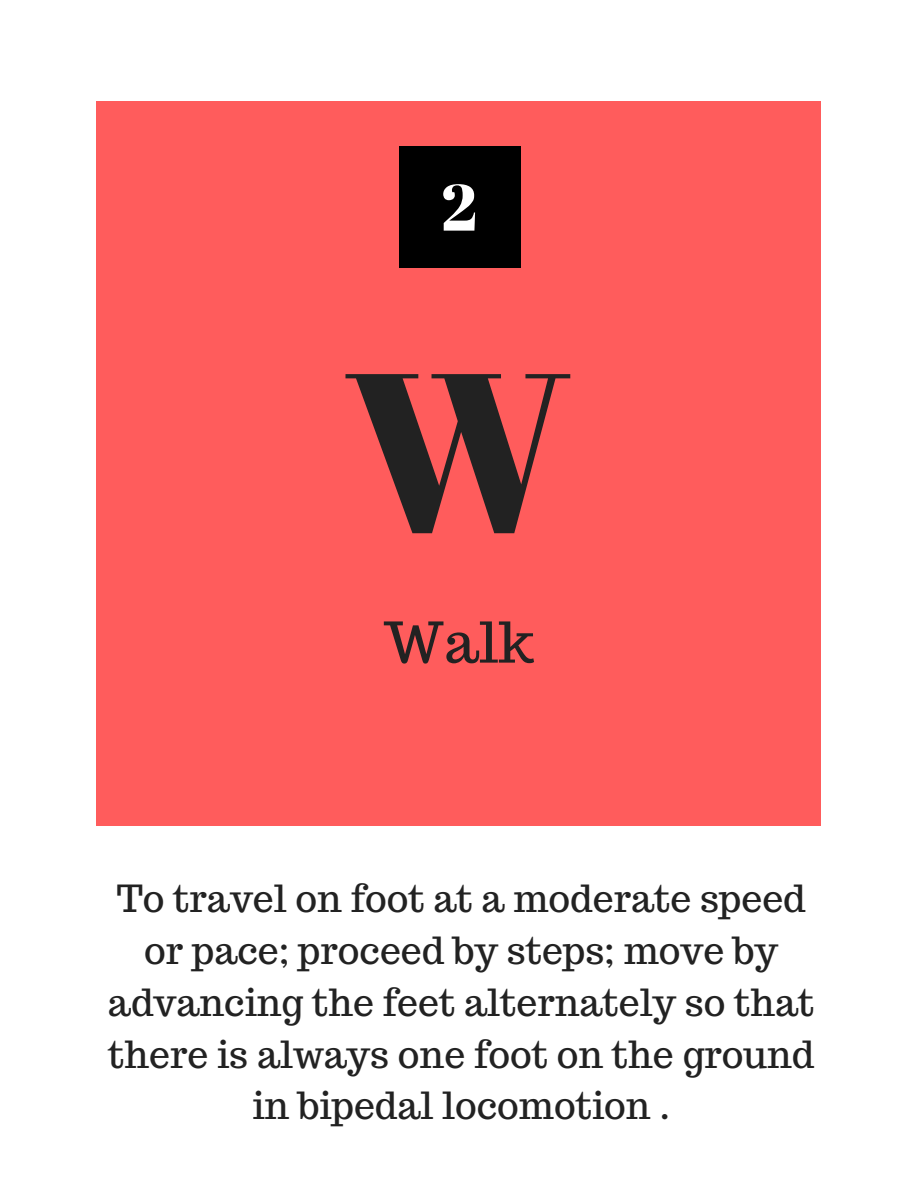
<style>
.page{position:relative;width:918px;height:1188px;background:#fff}
.page>*{position:absolute;margin:0;border:0;box-sizing:border-box;transform-origin:0 0}
.t1{font:224.1px "Abril Fatface";color:#222}
.t2{font:65.4px "Abril Fatface";color:#fff}
.t3{font:55.95px "Trocchi";color:#222}
.t4{font:37.35px/51.8px "Trocchi";color:#222;text-align:center}
</style>
<div class="page">
<div style="left:97px;top:101px;width:724px;height:725px;background:#ff5c5c"></div>
<div style="left:399px;top:146px;width:122px;height:122px;background:#000"></div>
<h2 class="t2" style="left:441px;top:161px;width:38px">2</h2>
<h1 class="t1" style="left:344px;top:294px;width:229px">W</h1>
<h3 class="t3" style="left:383px;top:606px;width:152px">Walk</h3>
<p class="t4" style="left:108px;top:873px;width:708px">To travel on foot at a moderate speed or pace; proceed by steps; move by advancing the feet alternately so that there is always one foot on the ground in bipedal locomotion .</p>
</div>
